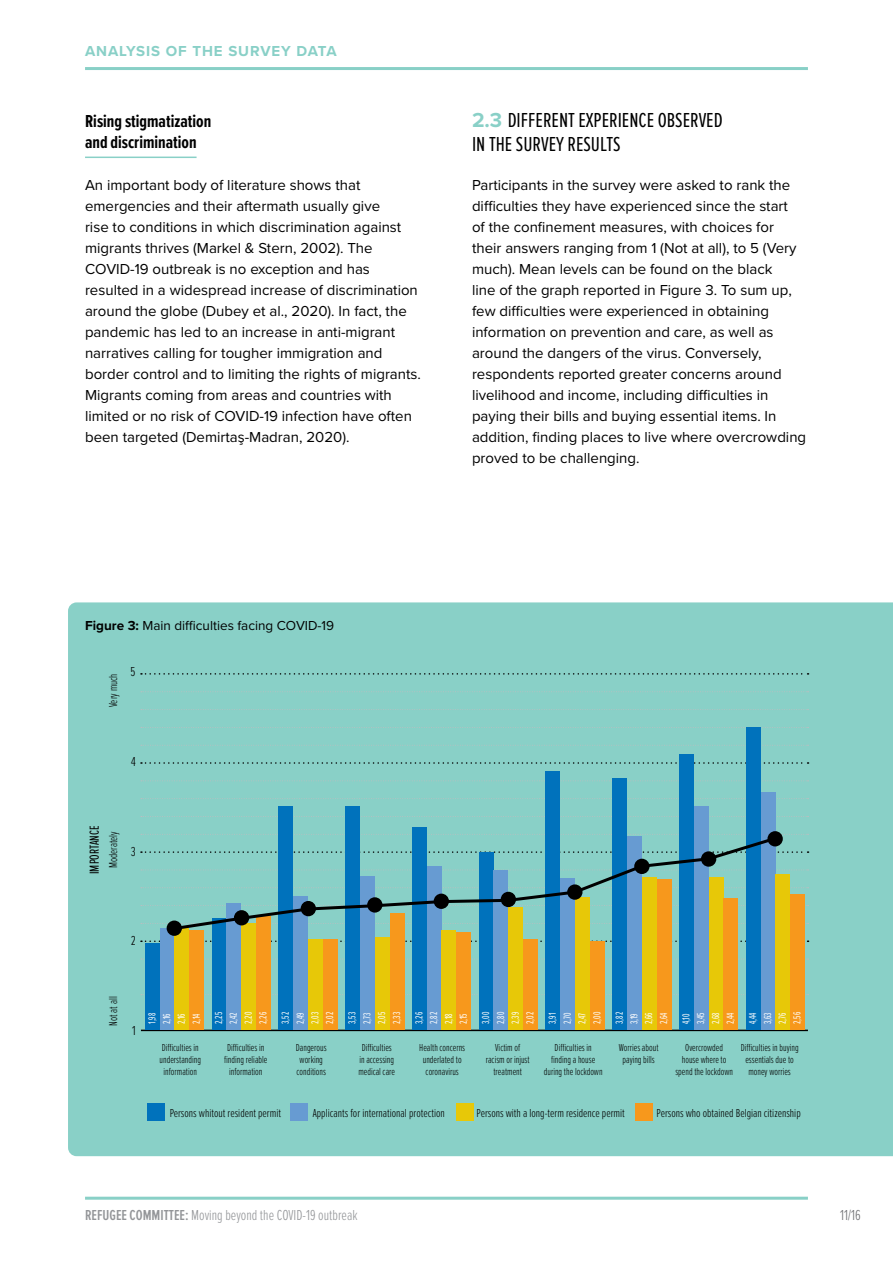
<style>
.page{position:relative;width:893px;height:1263px;background:#fff}
.page>*{position:absolute;margin:0;border:0;box-sizing:border-box;transform-origin:0 0}
.t1{font:21px/24px "Proxima Nova Ex Cn";color:#000}
.t2{font:700 18px/21px "Proxima Nova Ex Cn";color:#000}
.t3{font:15px/21px "Proxima Nova";color:#000}
.t4{font:300 15px "Proxima Nova Ex Cn";color:#939598}
.t5{font:700 15px "Proxima Nova";letter-spacing:.06em;color:#89d0c7}
.t6{font:300 15px "Proxima Nova Ex Cn";color:#6d6e71}
.t7{font:13.5px "Proxima Nova";color:#000}
.t8{font:13.5px "Proxima Nova Ex Cn";color:#000;scale:.94 1}
.t9{font:300 13.5px "Proxima Nova Ex Cn";color:#000}
.t10{font:300 12px "Proxima Nova Ex Cn";color:#000}
.t11{font:300 12px "Proxima Nova Ex Cn";color:#000;scale:.94 1}
.t12{font:300 10.5px/12px "Proxima Nova Ex Cn";color:#000;text-align:center;scale:.94 1}
.t13{font:10.5px/14.9px "Proxima Nova Ex Cn";color:#fff;text-align:justify;scale:.8 1}
.s1{font-family:"Proxima Nova";font-weight:700;color:#89d0c7}
.s2{font-weight:700}
.s3{font-weight:600}
</style>
<div class="page">
<div style="left:68px;top:602px;width:825px;height:554px;background:#89d0c7"></div>
<div style="left:104px;top:669px;width:17px;height:361px;background:#89d0c7"></div>
<hr style="left:85px;top:157px;width:112px;height:1px;background:#89d0c7">
<svg style="left:141px;top:762px;width:667px;height:2px"></svg>
<svg style="left:141px;top:673px;width:667px;height:2px"></svg>
<svg style="left:141px;top:851px;width:667px;height:2px"></svg>
<svg style="left:141px;top:940px;width:667px;height:2px"></svg>
<svg style="left:141px;top:959px;width:667px;height:1px"></svg>
<svg style="left:141px;top:869px;width:667px;height:1px"></svg>
<svg style="left:141px;top:780px;width:667px;height:1px"></svg>
<svg style="left:141px;top:691px;width:667px;height:1px"></svg>
<svg style="left:141px;top:887px;width:667px;height:1px"></svg>
<svg style="left:141px;top:798px;width:667px;height:1px"></svg>
<svg style="left:141px;top:709px;width:667px;height:1px"></svg>
<svg style="left:141px;top:994px;width:667px;height:1px"></svg>
<svg style="left:141px;top:905px;width:667px;height:1px"></svg>
<svg style="left:141px;top:816px;width:667px;height:1px"></svg>
<svg style="left:141px;top:727px;width:667px;height:1px"></svg>
<svg style="left:141px;top:923px;width:667px;height:1px"></svg>
<svg style="left:141px;top:834px;width:667px;height:1px"></svg>
<svg style="left:141px;top:745px;width:667px;height:1px"></svg>
<hr style="left:141px;top:1030px;width:667px;height:1px;background:#000">
<div style="left:147px;top:1104px;width:17px;height:17px;background:#0072bc"></div>
<div style="left:291px;top:1104px;width:17px;height:17px;background:#679bd2"></div>
<div style="left:456px;top:1104px;width:18px;height:17px;background:#e7c808"></div>
<div style="left:636px;top:1104px;width:17px;height:17px;background:#f7981c"></div>
<div style="left:145px;top:943px;width:15px;height:87px;background:#0072bc"></div>
<div style="left:160px;top:928px;width:15px;height:102px;background:#679bd2"></div>
<div style="left:175px;top:928px;width:14px;height:102px;background:#e7c808"></div>
<div style="left:189px;top:930px;width:15px;height:100px;background:#f7981c"></div>
<div style="left:212px;top:918px;width:15px;height:112px;background:#0072bc"></div>
<div style="left:227px;top:904px;width:14px;height:126px;background:#679bd2"></div>
<div style="left:241px;top:923px;width:15px;height:107px;background:#e7c808"></div>
<div style="left:256px;top:917px;width:15px;height:113px;background:#f7981c"></div>
<div style="left:479px;top:852px;width:15px;height:178px;background:#0072bc"></div>
<div style="left:494px;top:870px;width:14px;height:160px;background:#679bd2"></div>
<div style="left:508px;top:907px;width:15px;height:123px;background:#e7c808"></div>
<div style="left:523px;top:939px;width:15px;height:91px;background:#f7981c"></div>
<div style="left:279px;top:806px;width:14px;height:224px;background:#0072bc"></div>
<div style="left:293px;top:896px;width:15px;height:134px;background:#679bd2"></div>
<div style="left:308px;top:939px;width:15px;height:91px;background:#e7c808"></div>
<div style="left:323px;top:940px;width:15px;height:90px;background:#f7981c"></div>
<div style="left:546px;top:771px;width:14px;height:259px;background:#0072bc"></div>
<div style="left:560px;top:878px;width:15px;height:152px;background:#679bd2"></div>
<div style="left:575px;top:897px;width:15px;height:133px;background:#e7c808"></div>
<div style="left:590px;top:941px;width:15px;height:89px;background:#f7981c"></div>
<div style="left:345px;top:806px;width:15px;height:224px;background:#0072bc"></div>
<div style="left:360px;top:877px;width:15px;height:153px;background:#679bd2"></div>
<div style="left:375px;top:937px;width:15px;height:93px;background:#e7c808"></div>
<div style="left:390px;top:913px;width:14px;height:117px;background:#f7981c"></div>
<div style="left:612px;top:778px;width:15px;height:252px;background:#0072bc"></div>
<div style="left:627px;top:836px;width:15px;height:194px;background:#679bd2"></div>
<div style="left:642px;top:878px;width:15px;height:152px;background:#e7c808"></div>
<div style="left:657px;top:879px;width:14px;height:151px;background:#f7981c"></div>
<div style="left:412px;top:827px;width:15px;height:203px;background:#0072bc"></div>
<div style="left:427px;top:866px;width:15px;height:164px;background:#679bd2"></div>
<div style="left:442px;top:930px;width:14px;height:100px;background:#e7c808"></div>
<div style="left:456px;top:932px;width:15px;height:98px;background:#f7981c"></div>
<div style="left:679px;top:754px;width:15px;height:276px;background:#0072bc"></div>
<div style="left:694px;top:806px;width:15px;height:224px;background:#679bd2"></div>
<div style="left:709px;top:878px;width:14px;height:152px;background:#e7c808"></div>
<div style="left:723px;top:898px;width:15px;height:132px;background:#f7981c"></div>
<div style="left:746px;top:727px;width:15px;height:303px;background:#0072bc"></div>
<div style="left:761px;top:792px;width:14px;height:238px;background:#679bd2"></div>
<div style="left:775px;top:874px;width:15px;height:156px;background:#e7c808"></div>
<div style="left:790px;top:894px;width:15px;height:136px;background:#f7981c"></div>
<div style="left:167px;top:920px;width:15px;height:16px;background:#000;border-radius:50%"></div>
<svg style="left:767px;top:831px;width:16px;height:15px"></svg>
<svg style="left:171px;top:835px;width:608px;height:97px"></svg>
<hr style="left:85px;top:67px;width:723px;height:3px;background:#89d0c7">
<hr style="left:85px;top:1197px;width:723px;height:3px;background:#89d0c7">
<p class="t5" style="left:85px;top:42px;width:253px">ANALYSIS OF THE SURVEY DATA</p>
<p class="t2" style="left:85px;top:110px;width:128px">Rising stigmatization and discrimination</p>
<p class="t3" style="left:85px;top:175px;width:337px">An important body of literature shows that emergencies and their aftermath usually give<br>rise to conditions in which discrimination against migrants thrives (Markel &amp; Stern, 2002). The COVID-19 outbreak is no exception and has resulted in a widespread increase of discrimination around the globe (Dubey et al., 2020). In fact, the pandemic has led to an increase in anti-migrant narratives calling for tougher immigration and border control and to limiting the rights of migrants.<br>Migrants coming from areas and countries with limited or no risk of COVID-19 infection have often been targeted (Demirtaş-Madran, 2020).</p>
<h1 class="t1" style="left:472px;top:109px;width:252px"><span class="s1">2.3</span> DIFFERENT EXPERIENCE OBSERVED<br>IN THE SURVEY RESULTS</h1>
<p class="t3" style="left:472px;top:175px;width:336px">Participants in the survey were asked to rank the difficulties they have experienced since the start<br>of the confinement measures, with choices for their answers ranging from 1 (Not at all), to 5 (Very much). Mean levels can be found on the black<br>line of the graph reported in Figure 3. To sum up, few difficulties were experienced in obtaining information on prevention and care, as well as around the dangers of the virus. Conversely, respondents reported greater concerns around livelihood and income, including difficulties in paying their bills and buying essential items. In addition, finding places to live where overcrowding proved to be challenging.</p>
<p class="t7" style="left:85px;top:617px;width:251px"><span class="s2">Figure 3:</span> Main difficulties facing COVID-19</p>
<p class="t11" style="left:106px;top:707px;width:37px;rotate:-90deg">Very much</p>
<p class="t9" style="left:131px;top:664px;width:7px">5</p>
<p class="t9" style="left:131px;top:754px;width:6px">4</p>
<p class="t8" style="left:87px;top:874px;width:53px;rotate:-90deg">IMPORTANCE</p>
<p class="t11" style="left:106px;top:868px;width:41px;rotate:-90deg">Moderately</p>
<p class="t9" style="left:131px;top:844px;width:6px">3</p>
<p class="t9" style="left:131px;top:933px;width:6px">2</p>
<p class="t11" style="left:106px;top:1026px;width:33px;rotate:-90deg">Not at all</p>
<p class="t9" style="left:132px;top:1023px;width:5px">1</p>
<p class="t13" style="left:145px;top:1024px;width:15px;rotate:-90deg">1,98<br>2,16<br>2,16<br>2,14</p>
<p class="t13" style="left:211px;top:1024px;width:16px;rotate:-90deg">2,25<br>2,42<br>2,20<br>2,26</p>
<p class="t13" style="left:278px;top:1024px;width:16px;rotate:-90deg">3,52<br>2,49<br>2,03<br>2,02</p>
<p class="t13" style="left:345px;top:1024px;width:16px;rotate:-90deg">3,53<br>2,73<br>2,05<br>2,33</p>
<p class="t13" style="left:412px;top:1024px;width:16px;text-align:left;rotate:-90deg">3,26<br>2,82<br>2,18<br>2,15</p>
<p class="t13" style="left:478px;top:1024px;width:16px;rotate:-90deg">3,00<br>2,80<br>2,39<br>2,02</p>
<p class="t13" style="left:545px;top:1024px;width:16px;rotate:-90deg">3,91<br>2,70<br>2,47<br>2,00</p>
<p class="t13" style="left:612px;top:1024px;width:16px;text-align:left;rotate:-90deg">3,82<br>3,19<br>2,66<br>2,64</p>
<p class="t13" style="left:679px;top:1024px;width:16px;text-align:left;rotate:-90deg">4,10<br>3,45<br>2,68<br>2,44</p>
<p class="t13" style="left:746px;top:1024px;width:16px;rotate:-90deg">4,44<br>3,63<br>2,76<br>2,56</p>
<p class="t12" style="left:160px;top:1042px;width:45px">Difficulties in understanding information</p>
<p class="t12" style="left:224px;top:1042px;width:48px">Difficulties in finding reliable information</p>
<p class="t12" style="left:296px;top:1042px;width:34px;text-align:left">Dangerous working conditions</p>
<p class="t12" style="left:358px;top:1042px;width:41px">Difficulties in accessing medical care</p>
<p class="t12" style="left:419px;top:1042px;width:50px">Health concerns underlated to coronavirus</p>
<p class="t12" style="left:486px;top:1042px;width:48px">Victim of racism or injust treatment</p>
<p class="t12" style="left:544px;top:1042px;width:64px">Difficulties in finding a house during the lockdown</p>
<p class="t12" style="left:619px;top:1042px;width:44px">Worries about paying bills</p>
<p class="t12" style="left:675px;top:1042px;width:63px">Overcrowded house where to spend the lockdown</p>
<p class="t12" style="left:741px;top:1042px;width:63px">Difficulties in buying essentials due to money worries</p>
<p class="t10" style="left:170px;top:1106px;width:113px">Persons whitout resident permit</p>
<p class="t10" style="left:313px;top:1106px;width:134px">Applicants for international protection</p>
<p class="t10" style="left:477px;top:1106px;width:150px">Persons with a long-term residence permit</p>
<p class="t10" style="left:657px;top:1106px;width:146px">Persons who obtained Belgian citizenship</p>
<p class="t4" style="left:85px;top:1207px;width:274px"><span class="s3">REFUGEE COMMITTEE:</span> Moving beyond the COVID-19 outbreak</p>
<p class="t6" style="left:840px;top:1207px;width:22px">11/16</p>
</div>
